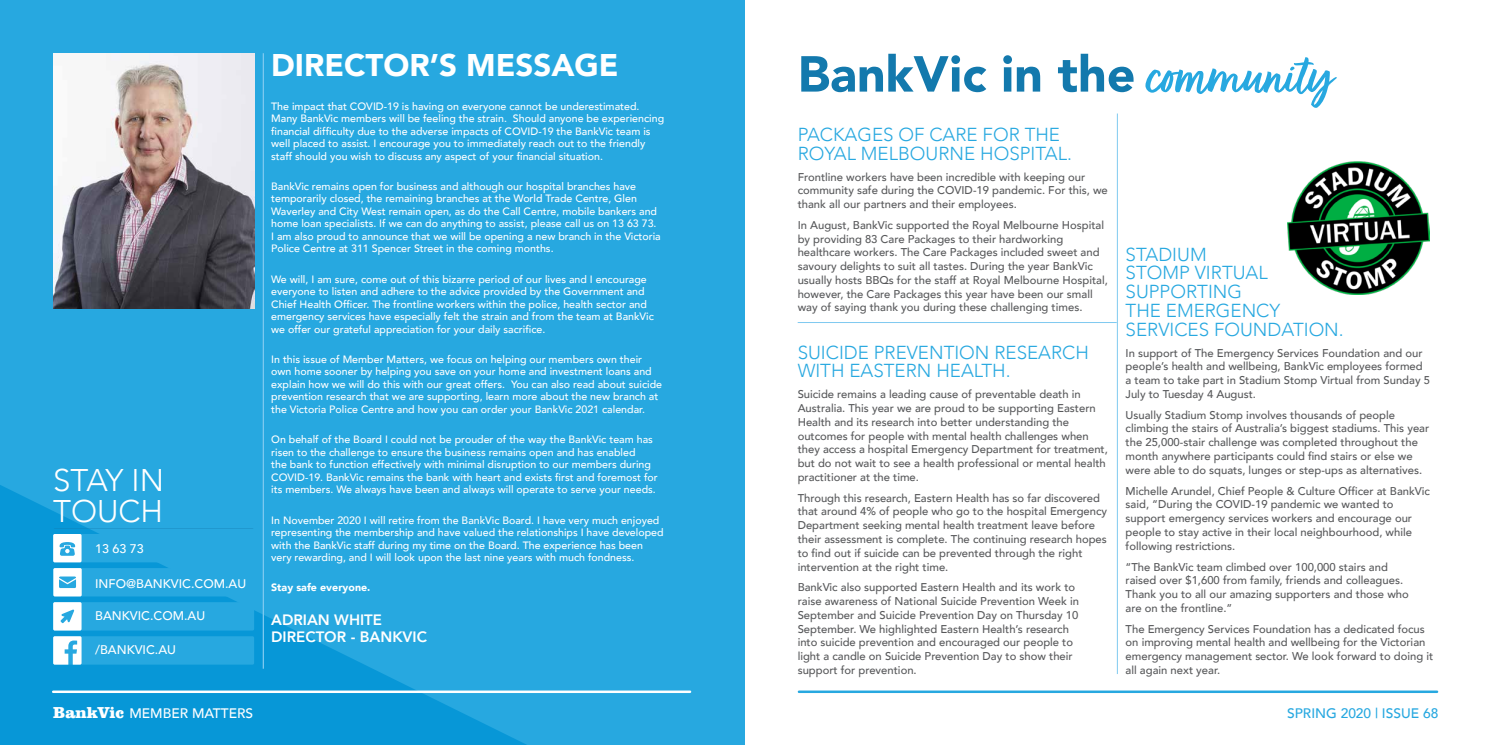
<style>
.page{position:relative;width:1489px;height:745px;background:#fff}
.page>*{position:absolute;margin:0;border:0;box-sizing:border-box;transform-origin:0 0}
.t1{font:68.75px "Fave Script Bold Pro";letter-spacing:-.01em;color:#27a8e0}
.t2{font:900 50px "Avenir";color:#1379ad}
.t3{font:900 31.25px "Avenir";color:#fff}
.t4{font:300 31.25px/31.2px "Avenir";color:#fff}
.t5{font:300 18.75px/18.8px "Avenir";color:#27a8e0}
.t6{font:800 15px/16.2px "Avenir";color:#fff}
.t7{font:500 13.75px "Avenir";color:#fff}
.t8{font:500 13.75px "Avenir";color:#27a8e0}
.t9{font:500 12.5px "Avenir";color:#fff}
.t10{font:500 11.25px/13.8px "Avenir";color:#57585a}
.t11{font:500 10.62px/12.5px "Avenir";color:#fff}
.t12{font:900 10.62px "Avenir";color:#fff}
.s1{font-family:"Clarendon BT";font-weight:900;font-size:16.25px}
</style>
<div class="page">
<div style="left:0;top:0;width:744px;height:744px;background:#27a8e0"></div>
<svg style="left:0;top:475px;width:567px;height:269px"></svg>
<hr style="left:1116px;top:113px;width:1px;height:560px;background:#80caf0">
<hr style="left:797px;top:322px;width:319px;height:1px;background:#80caf0">
<img style="left:1287px;top:161px;width:142px;height:133px">
<hr style="left:798px;top:690px;width:638px;height:2px;background:#27a8e0">
<hr style="left:53px;top:690px;width:637px;height:2px;background:#fff">
<div style="left:53px;top:635px;width:201px;height:29px;background:#27a8e0;border-radius:2px"></div>
<div style="left:53px;top:567px;width:201px;height:29px;background:#27a8e0;border-radius:2px"></div>
<div style="left:53px;top:533px;width:201px;height:29px;background:#27a8e0;border-radius:2px"></div>
<div style="left:53px;top:601px;width:201px;height:29px;background:#27a8e0;border-radius:2px"></div>
<svg style="left:53px;top:533px;width:29px;height:131px;background:#b8e1f4"></svg>
<hr style="left:263px;top:53px;width:1px;height:615px;background:#80caf0">
<img style="left:53px;top:53px;width:201px;height:255px">
<h3 class="t4" style="left:53px;top:464px;width:112px">STAY IN<br>TOUCH</h3>
<p class="t9" style="left:95px;top:538px;width:50px">13 63 73</p>
<p class="t9" style="left:95px;top:572px;width:152px">INFO@BANKVIC.COM.AU</p>
<p class="t9" style="left:95px;top:604px;width:111px">BANKVIC.COM.AU</p>
<p class="t9" style="left:95px;top:639px;width:82px">/BANKVIC.AU</p>
<h3 class="t3" style="left:271px;top:38px;width:349px">DIRECTOR’S MESSAGE</h3>
<p class="t11" style="left:271px;top:99px;width:394px">The impact that COVID-19 is having on everyone cannot be underestimated.<br>Many BankVic members will be feeling the strain. Should anyone be experiencing financial difficulty due to the adverse impacts of COVID-19 the BankVic team is well placed to assist. I encourage you to immediately reach out to the friendly staff should you wish to discuss any aspect of your financial situation.</p>
<p class="t11" style="left:271px;top:179px;width:391px">BankVic remains open for business and although our hospital branches have temporarily closed, the remaining branches at the World Trade Centre, Glen Waverley and City West remain open, as do the Call Centre, mobile bankers and home loan specialists. If we can do anything to assist, please call us on 13 63 73.<br>I am also proud to announce that we will be opening a new branch in the Victoria Police Centre at 311 Spencer Street in the coming months.</p>
<p class="t11" style="left:271px;top:272px;width:384px">We will, I am sure, come out of this bizarre period of our lives and I encourage everyone to listen and adhere to the advice provided by the Government and Chief Health Officer. The frontline workers within the police, health sector and emergency services have especially felt the strain and from the team at BankVic we offer our grateful appreciation for your daily sacrifice.</p>
<p class="t11" style="left:271px;top:352px;width:392px">In this issue of Member Matters, we focus on helping our members own their own home sooner by helping you save on your home and investment loans and explain how we will do this with our great offers. You can also read about suicide prevention research that we are supporting, learn more about the new branch at the Victoria Police Centre and how you can order your BankVic 2021 calendar.</p>
<p class="t11" style="left:271px;top:432px;width:388px">On behalf of the Board I could not be prouder of the way the BankVic team has risen to the challenge to ensure the business remains open and has enabled<br>the bank to function effectively with minimal disruption to our members during COVID-19. BankVic remains the bank with heart and exists first and foremost for its members. We always have been and always will operate to serve your needs.</p>
<p class="t11" style="left:271px;top:512px;width:394px">In November 2020 I will retire from the BankVic Board. I have very much enjoyed representing the membership and have valued the relationships I have developed with the BankVic staff during my time on the Board. The experience has been very rewarding, and I will look upon the last nine years with much fondness.</p>
<p class="t12" style="left:271px;top:578px;width:101px">Stay safe everyone.</p>
<h3 class="t6" style="left:271px;top:611px;width:157px">ADRIAN WHITE<br>DIRECTOR - BANKVIC</h3>
<h2 class="t2" style="left:797px;top:31px;width:339px">BankVic in the</h2>
<h3 class="t5" style="left:797px;top:125px;width:276px">PACKAGES OF CARE FOR THE<br>ROYAL MELBOURNE HOSPITAL.</h3>
<p class="t10" style="left:797px;top:169px;width:312px">Frontline workers have been incredible with keeping our community safe during the COVID-19 pandemic. For this, we thank all our partners and their employees.</p>
<p class="t10" style="left:797px;top:217px;width:312px">In August, BankVic supported the Royal Melbourne Hospital by providing 83 Care Packages to their hardworking healthcare workers. The Care Packages included sweet and savoury delights to suit all tastes. During the year BankVic usually hosts BBQs for the staff at Royal Melbourne Hospital, however, the Care Packages this year have been our small way of saying thank you during these challenging times.</p>
<h3 class="t5" style="left:797px;top:342px;width:293px">SUICIDE PREVENTION RESEARCH<br>WITH EASTERN HEALTH.</h3>
<p class="t10" style="left:797px;top:386px;width:312px">Suicide remains a leading cause of preventable death in Australia. This year we are proud to be supporting Eastern Health and its research into better understanding the outcomes for people with mental health challenges when they access a hospital Emergency Department for treatment, but do not wait to see a health professional or mental health practitioner at the time.</p>
<p class="t10" style="left:797px;top:490px;width:311px">Through this research, Eastern Health has so far discovered that around 4% of people who go to the hospital Emergency Department seeking mental health treatment leave before their assessment is complete. The continuing research hopes to find out if suicide can be prevented through the right intervention at the right time.</p>
<p class="t10" style="left:797px;top:579px;width:283px">BankVic also supported Eastern Health and its work to raise awareness of National Suicide Prevention Week in September and Suicide Prevention Day on Thursday 10<br>September. We highlighted Eastern Health’s research into suicide prevention and encouraged our people to light a candle on Suicide Prevention Day to show their support for prevention.</p>
<h1 class="t1" style="left:1147px;top:37px;width:189px">community</h1>
<h3 class="t5" style="left:1125px;top:244px;width:220px">STADIUM<br>STOMP VIRTUAL<br>SUPPORTING<br>THE EMERGENCY<br>SERVICES FOUNDATION.</h3>
<p class="t10" style="left:1125px;top:345px;width:306px">In support of The Emergency Services Foundation and our people’s health and wellbeing, BankVic employees formed a team to take part in Stadium Stomp Virtual from Sunday 5<br>July to Tuesday 4 August.</p>
<p class="t10" style="left:1125px;top:407px;width:305px">Usually Stadium Stomp involves thousands of people climbing the stairs of Australia’s biggest stadiums. This year the 25,000-stair challenge was completed throughout the month anywhere participants could find stairs or else we were able to do squats, lunges or step-ups as alternatives.</p>
<p class="t10" style="left:1125px;top:483px;width:306px">Michelle Arundel, Chief People &amp; Culture Officer at BankVic said, “During the COVID-19 pandemic we wanted to support emergency services workers and encourage our people to stay active in their local neighbourhood, while following restrictions.</p>
<p class="t10" style="left:1125px;top:558px;width:285px">“The BankVic team climbed over 100,000 stairs and raised over $1,600 from family, friends and colleagues.<br>Thank you to all our amazing supporters and those who are on the frontline.”</p>
<p class="t10" style="left:1125px;top:621px;width:309px">The Emergency Services Foundation has a dedicated focus on improving mental health and wellbeing for the Victorian emergency management sector. We look forward to doing it all again next year.</p>
<p class="t7" style="left:53px;top:700px;width:201px"><span class="s1">BankVic</span> MEMBER MATTERS</p>
<p class="t8" style="left:1286px;top:700px;width:153px">SPRING 2020 | ISSUE 68</p>
</div>
